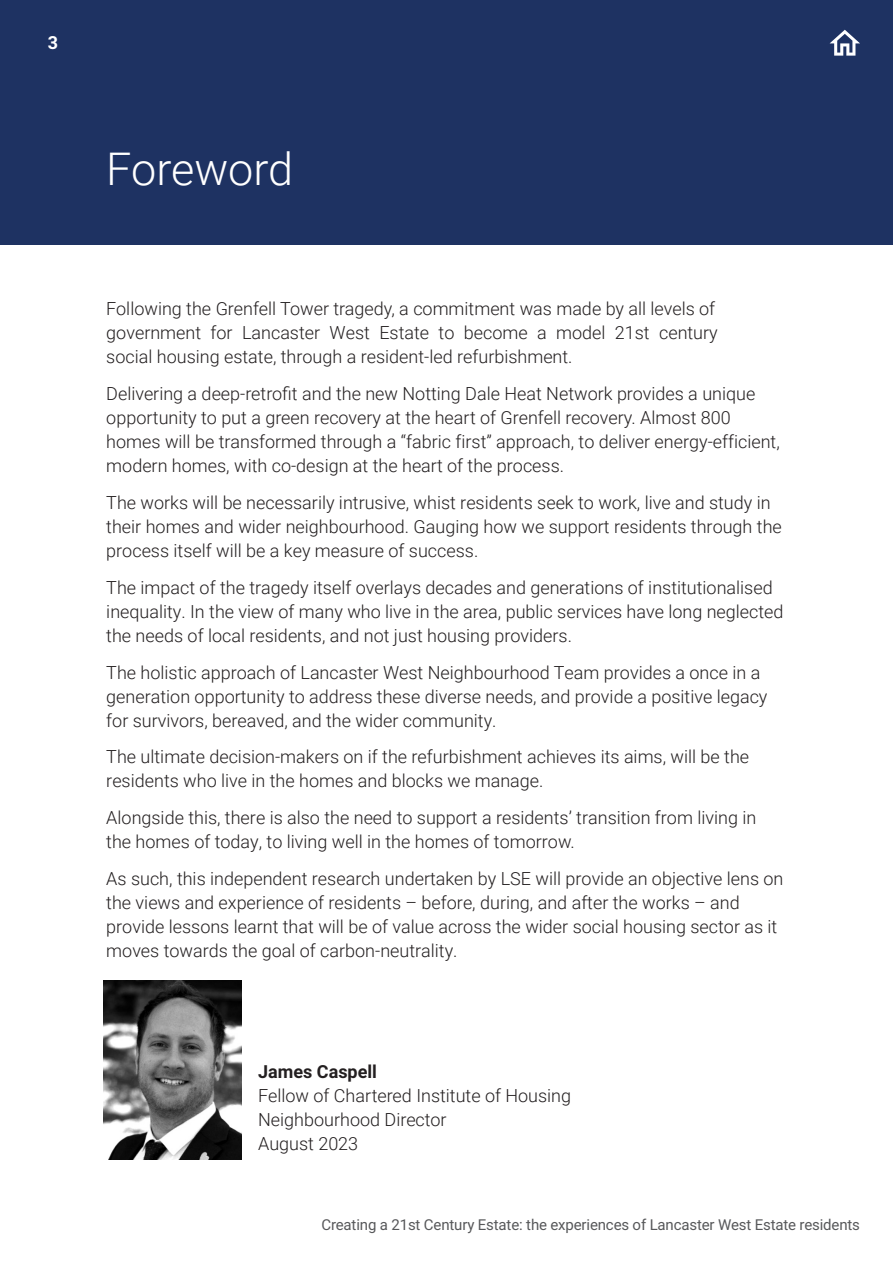
<style>
.page{position:relative;width:893px;height:1263px;background:#fff}
.page>*{position:absolute;margin:0;border:0;box-sizing:border-box;transform-origin:0 0}
._02_Section_head_22{font:300 45px "Roboto";color:#fff}
.t1{font:300 18px/24px "Roboto";color:#231f20}
.t2{font:700 18px "Roboto";color:#fff}
.t3{font:15px "Roboto";letter-spacing:-.01em;color:#57585a}
.s1{font-weight:700}
</style>
<div class="page">
<div style="left:0;top:0;width:893px;height:245px;background:#1e3262"></div>
<svg style="left:830px;top:30px;width:30px;height:26px"></svg>
<img style="left:103px;top:980px;width:138px;height:179px">
<p class="t2" style="left:48px;top:30px;width:12px">3</p>
<p class="_02_Section_head_22" style="left:106px;top:138px;width:188px">Foreword</p>
<p class="t1" style="left:106px;top:296px;width:613px">Following the Grenfell Tower tragedy, a commitment was made by all levels of government for Lancaster West Estate to become a model 21st century social housing estate, through a resident-led refurbishment.</p>
<p class="t1" style="left:106px;top:381px;width:675px">Delivering a deep-retrofit and the new Notting Dale Heat Network provides a unique opportunity to put a green recovery at the heart of Grenfell recovery. Almost 800 homes will be transformed through a “fabric first” approach, to deliver energy-efficient, modern homes, with co-design at the heart of the process.</p>
<p class="t1" style="left:106px;top:490px;width:677px">The works will be necessarily intrusive, whist residents seek to work, live and study in their homes and wider neighbourhood. Gauging how we support residents through the process itself will be a key measure of success.</p>
<p class="t1" style="left:106px;top:575px;width:679px">The impact of the tragedy itself overlays decades and generations of institutionalised inequality. In the view of many who live in the area, public services have long neglected the needs of local residents, and not just housing providers.</p>
<p class="t1" style="left:106px;top:659px;width:663px">The holistic approach of Lancaster West Neighbourhood Team provides a once in a generation opportunity to address these diverse needs, and provide a positive legacy for survivors, bereaved, and the wider community.</p>
<p class="t1" style="left:106px;top:744px;width:644px">The ultimate decision-makers on if the refurbishment achieves its aims, will be the residents who live in the homes and blocks we manage.</p>
<p class="t1" style="left:106px;top:805px;width:651px">Alongside this, there is also the need to support a residents’ transition from living in the homes of today, to living well in the homes of tomorrow.</p>
<p class="t1" style="left:106px;top:866px;width:679px">As such, this independent research undertaken by LSE will provide an objective lens on the views and experience of residents – before, during, and after the works – and provide lessons learnt that will be of value across the wider social housing sector as it moves towards the goal of carbon-neutrality.</p>
<p class="t1" style="left:258px;top:1058px;width:314px"><span class="s1">James Caspell<br></span>Fellow of Chartered Institute of Housing<br>Neighbourhood Director<br>August 2023</p>
<p class="t3" style="left:321px;top:1214px;width:540px">Creating a 21st Century Estate: the experiences of Lancaster West Estate residents</p>
</div>
